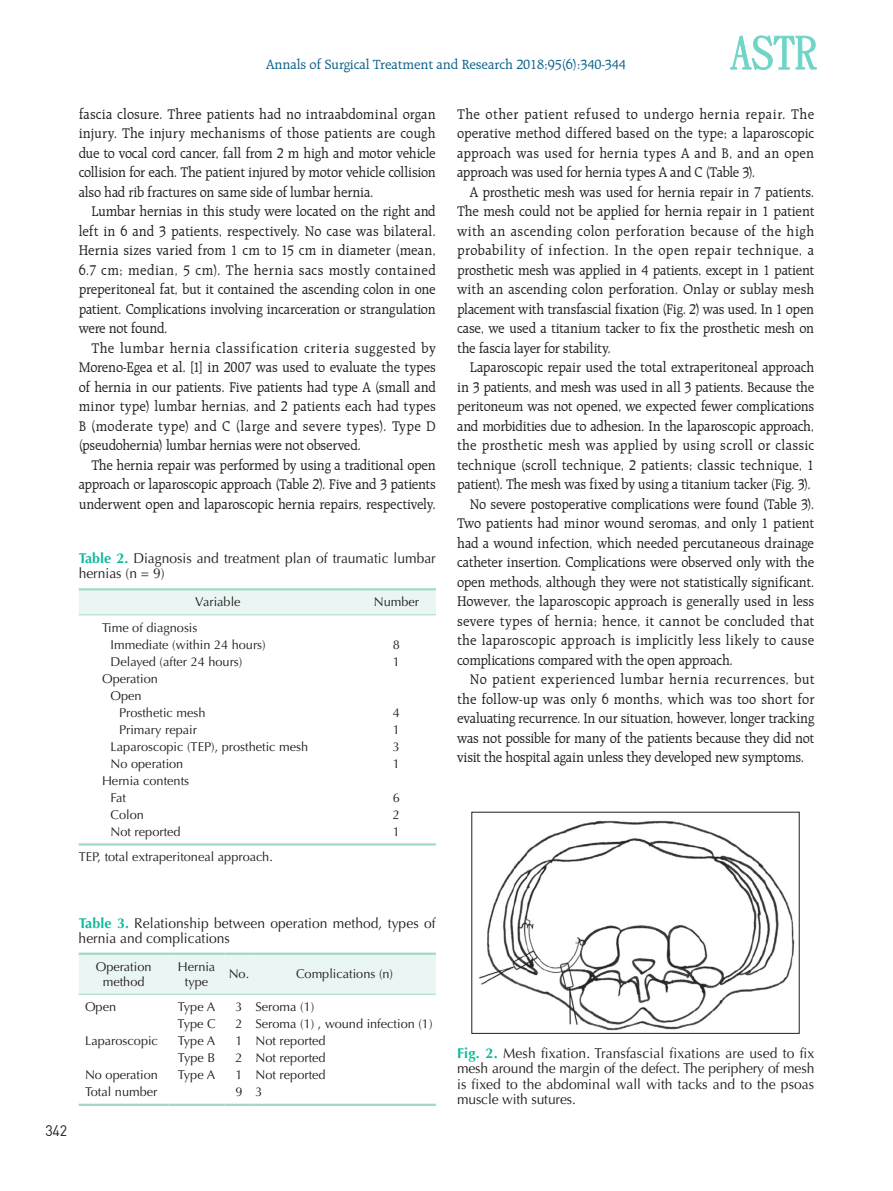
<style>
.page{position:relative;width:893px;height:1191px;background:#fff}
.page>*{position:absolute;margin:0;border:0;box-sizing:border-box;transform-origin:0 0}
.t1{font:15px/19.5px "Raleigh BT";letter-spacing:-.015em;color:#231f20;text-align:justify;scale:.94 1}
.t2{font:15px "Raleigh BT";letter-spacing:.01em;color:#231f20;scale:.94 1}
.t3{font:15px "Raleigh BT";letter-spacing:.005em;color:#231f20;scale:.94 1}
.t4{font:15px "Raleigh BT";letter-spacing:.015em;color:#231f20;scale:.94 1}
.t5{font:15px "Raleigh BT";letter-spacing:.02em;color:#231f20;scale:.94 1}
.t6{font:15px "Dinreg";color:#231f20;scale:.95 1}
.t7{font:14.25px/15px "Optima LT Std";color:#231f20}
.t8{font:14.25px "Raleigh BT";letter-spacing:-.01em;color:#0b6189}
.t9{font:12.75px/17px "Optima LT Std";color:#231f20;text-align:center}
.s1{font-weight:700;color:#11b9a0}
</style>
<div class="page">
<svg style="left:730px;top:35px;width:87px;height:35px"></svg>
<div style="left:79px;top:590px;width:357px;height:24px;background:#eaf6f3"></div>
<hr style="left:79px;top:588px;width:278px;height:2px;background:#a1d8cb">
<hr style="left:357px;top:588px;width:79px;height:2px;background:#a1d8cb">
<hr style="left:79px;top:614px;width:278px;height:1px;background:#a1d8cb">
<hr style="left:357px;top:614px;width:79px;height:1px;background:#a1d8cb">
<hr style="left:79px;top:843px;width:278px;height:2px;background:#a1d8cb">
<hr style="left:357px;top:843px;width:79px;height:2px;background:#a1d8cb">
<hr style="left:79px;top:952px;width:90px;height:2px;background:#a1d8cb">
<hr style="left:169px;top:952px;width:56px;height:2px;background:#a1d8cb">
<hr style="left:225px;top:952px;width:28px;height:2px;background:#a1d8cb">
<hr style="left:253px;top:952px;width:183px;height:2px;background:#a1d8cb">
<svg style="left:79px;top:953px;width:357px;height:42px;background:#e5f4f0"></svg>
<hr style="left:253px;top:994px;width:183px;height:1px;background:#a1d8cb">
<hr style="left:79px;top:1103px;width:90px;height:3px;background:#a1d8cb">
<hr style="left:169px;top:1103px;width:56px;height:3px;background:#a1d8cb">
<hr style="left:225px;top:1103px;width:28px;height:3px;background:#a1d8cb">
<hr style="left:253px;top:1103px;width:183px;height:3px;background:#a1d8cb">
<img style="left:479px;top:820px;width:316px;height:211px">
<p class="t8" style="left:266px;top:56px;width:361px">Annals of Surgical Treatment and Research 2018;95(6):340-344</p>
<p class="t1" style="left:79px;top:104px;width:382px">fascia closure. Three patients had no intraabdominal organ injury. The injury mechanisms of those patients are cough due to vocal cord cancer, fall from 2 m high and motor vehicle collision for each. The patient injured by motor vehicle collision also had rib fractures on same side of lumbar hernia.</p>
<p class="t1" style="left:79px;top:201px;width:382px;text-indent:13px">Lumbar hernias in this study were located on the right and left in 6 and 3 patients, respectively. No case was bilateral.<br>Hernia sizes varied from 1 cm to 15 cm in diameter (mean, 6.7 cm; median, 5 cm). The hernia sacs mostly contained preperitoneal fat, but it contained the ascending colon in one patient. Complications involving incarceration or strangulation were not found.</p>
<p class="t1" style="left:79px;top:338px;width:382px;text-indent:13px">The lumbar hernia classification criteria suggested by Moreno-Egea et al. [1] in 2007 was used to evaluate the types of hernia in our patients. Five patients had type A (small and minor type) lumbar hernias, and 2 patients each had types B (moderate type) and C (large and severe types). Type D (pseudohernia) lumbar hernias were not observed.</p>
<p class="t1" style="left:79px;top:455px;width:382px;text-indent:13px">The hernia repair was performed by using a traditional open approach or laparoscopic approach (Table 2). Five and 3 patients underwent open and laparoscopic hernia repairs, respectively.</p>
<p class="t1" style="left:457px;top:104px;width:381px">The other patient refused to undergo hernia repair. The operative method differed based on the type; a laparoscopic approach was used for hernia types A and B, and an open approach was used for hernia types A and C (Table 3).</p>
<p class="t1" style="left:457px;top:182px;width:382px;text-indent:13px">A prosthetic mesh was used for hernia repair in 7 patients.<br>The mesh could not be applied for hernia repair in 1 patient with an ascending colon perforation because of the high probability of infection. In the open repair technique, a prosthetic mesh was applied in 4 patients, except in 1 patient with an ascending colon perforation. Onlay or sublay mesh placement with transfascial fixation (Fig. 2) was used. In 1 open case, we used a titanium tacker to fix the prosthetic mesh on the fascia layer for stability.</p>
<p class="t1" style="left:470px;top:357px;width:368px">Laparoscopic repair used the total extraperitoneal approach</p>
<p class="t1" style="left:457px;top:377px;width:381px">in 3 patients, and mesh was used in all 3 patients. Because the</p>
<p class="t1" style="left:457px;top:396px;width:381px">peritoneum was not opened, we expected fewer complications</p>
<p class="t1" style="left:457px;top:416px;width:381px">and morbidities due to adhesion. In the laparoscopic approach,</p>
<p class="t4" style="left:457px;top:436px;width:381px">the prosthetic mesh was applied by using scroll or classic</p>
<p class="t3" style="left:457px;top:456px;width:381px">technique (scroll technique, 2 patients; classic technique, 1</p>
<p class="t1" style="left:457px;top:474px;width:378px">patient). The mesh was fixed by using a titanium tacker (Fig. 3).</p>
<p class="t1" style="left:470px;top:494px;width:368px">No severe postoperative complications were found (Table 3).</p>
<p class="t1" style="left:457px;top:513px;width:381px">Two patients had minor wound seromas, and only 1 patient</p>
<p class="t1" style="left:457px;top:533px;width:381px">had a wound infection, which needed percutaneous drainage</p>
<p class="t1" style="left:457px;top:552px;width:381px">catheter insertion. Complications were observed only with the</p>
<p class="t1" style="left:457px;top:572px;width:381px">open methods, although they were not statistically significant.</p>
<p class="t1" style="left:457px;top:591px;width:381px">However, the laparoscopic approach is generally used in less</p>
<p class="t2" style="left:457px;top:612px;width:381px">severe types of hernia; hence, it cannot be concluded that</p>
<p class="t2" style="left:457px;top:631px;width:381px">the laparoscopic approach is implicitly less likely to cause</p>
<p class="t1" style="left:457px;top:650px;width:295px">complications compared with the open approach.</p>
<p class="t5" style="left:470px;top:670px;width:368px">No patient experienced lumbar hernia recurrences, but</p>
<p class="t3" style="left:457px;top:690px;width:382px">the follow-up was only 6 months, which was too short for</p>
<p class="t1" style="left:457px;top:708px;width:381px">evaluating recurrence. In our situation, however, longer tracking</p>
<p class="t1" style="left:457px;top:728px;width:381px">was not possible for many of the patients because they did not</p>
<p class="t1" style="left:457px;top:747px;width:371px">visit the hospital again unless they developed new symptoms.</p>
<p class="t7" style="left:79px;top:551px;width:359px"><span class="s1">Table 2.</span> Diagnosis and treatment plan of traumatic lumbar hernias (n = 9)</p>
<p class="t9" style="left:195px;top:593px;width:47px">Variable</p>
<p class="t9" style="left:374px;top:593px;width:47px">Number</p>
<p class="t9" style="left:111px;top:619px;width:157px;text-align:left;text-indent:-9px">Time of diagnosis<br>Immediate (within 24 hours)</p>
<p class="t9" style="left:393px;top:636px;width:9px">8</p>
<p class="t9" style="left:111px;top:653px;width:133px">Delayed (after 24 hours)</p>
<p class="t9" style="left:393px;top:653px;width:9px">1</p>
<p class="t9" style="left:102px;top:670px;width:57px">Operation<br>Open</p>
<p class="t9" style="left:119px;top:704px;width:88px">Prosthetic mesh</p>
<p class="t9" style="left:393px;top:704px;width:9px">4</p>
<p class="t9" style="left:119px;top:721px;width:79px">Primary repair</p>
<p class="t9" style="left:393px;top:721px;width:9px">1</p>
<p class="t9" style="left:111px;top:738px;width:199px">Laparoscopic (TEP), prosthetic mesh</p>
<p class="t9" style="left:393px;top:738px;width:9px">3</p>
<p class="t9" style="left:111px;top:755px;width:74px">No operation</p>
<p class="t9" style="left:393px;top:755px;width:9px">1</p>
<p class="t9" style="left:111px;top:772px;width:80px;text-align:left;text-indent:-9px">Hernia contents<br>Fat</p>
<p class="t9" style="left:393px;top:789px;width:9px">6</p>
<p class="t9" style="left:111px;top:806px;width:35px">Colon</p>
<p class="t9" style="left:393px;top:806px;width:9px">2</p>
<p class="t9" style="left:111px;top:823px;width:72px">Not reported</p>
<p class="t9" style="left:393px;top:823px;width:9px">1</p>
<p class="t9" style="left:79px;top:848px;width:196px">TEP, total extraperitoneal approach.</p>
<p class="t6" style="left:46px;top:1121px;width:24px">342</p>
<p class="t7" style="left:79px;top:915px;width:358px"><span class="s1">Table 3.</span> Relationship between operation method, types of hernia and complications</p>
<p class="t9" style="left:96px;top:959px;width:57px;line-height:15px">Operation method</p>
<p class="t9" style="left:178px;top:959px;width:39px;line-height:15px">Hernia type</p>
<p class="t9" style="left:229px;top:965px;width:22px">No.</p>
<p class="t9" style="left:296px;top:965px;width:99px">Complications (n)</p>
<p class="t9" style="left:85px;top:998px;width:33px">Open</p>
<p class="t9" style="left:178px;top:998px;width:39px">Type A</p>
<p class="t9" style="left:235px;top:998px;width:80px">3 Seroma (1)</p>
<p class="t9" style="left:178px;top:1015px;width:40px">Type C</p>
<p class="t9" style="left:235px;top:1015px;width:199px">2 Seroma (1) , wound infection (1)</p>
<p class="t9" style="left:85px;top:1032px;width:74px">Laparoscopic</p>
<p class="t9" style="left:178px;top:1032px;width:39px">Type A</p>
<p class="t9" style="left:235px;top:1032px;width:92px">1 Not reported</p>
<p class="t9" style="left:178px;top:1049px;width:39px">Type B</p>
<p class="t9" style="left:235px;top:1049px;width:92px">2 Not reported</p>
<p class="t9" style="left:85px;top:1066px;width:74px">No operation</p>
<p class="t9" style="left:178px;top:1066px;width:39px">Type A</p>
<p class="t9" style="left:235px;top:1066px;width:92px">1 Not reported</p>
<p class="t9" style="left:85px;top:1083px;width:74px">Total number</p>
<p class="t9" style="left:235px;top:1083px;width:29px">9 3</p>
<p class="t7" style="left:457px;top:1046px;width:359px;text-align:justify"><span class="s1">Fig. 2.</span> Mesh fixation. Transfascial fixations are used to fix mesh around the margin of the defect. The periphery of mesh is fixed to the abdominal wall with tacks and to the psoas muscle with sutures.</p>
</div>
